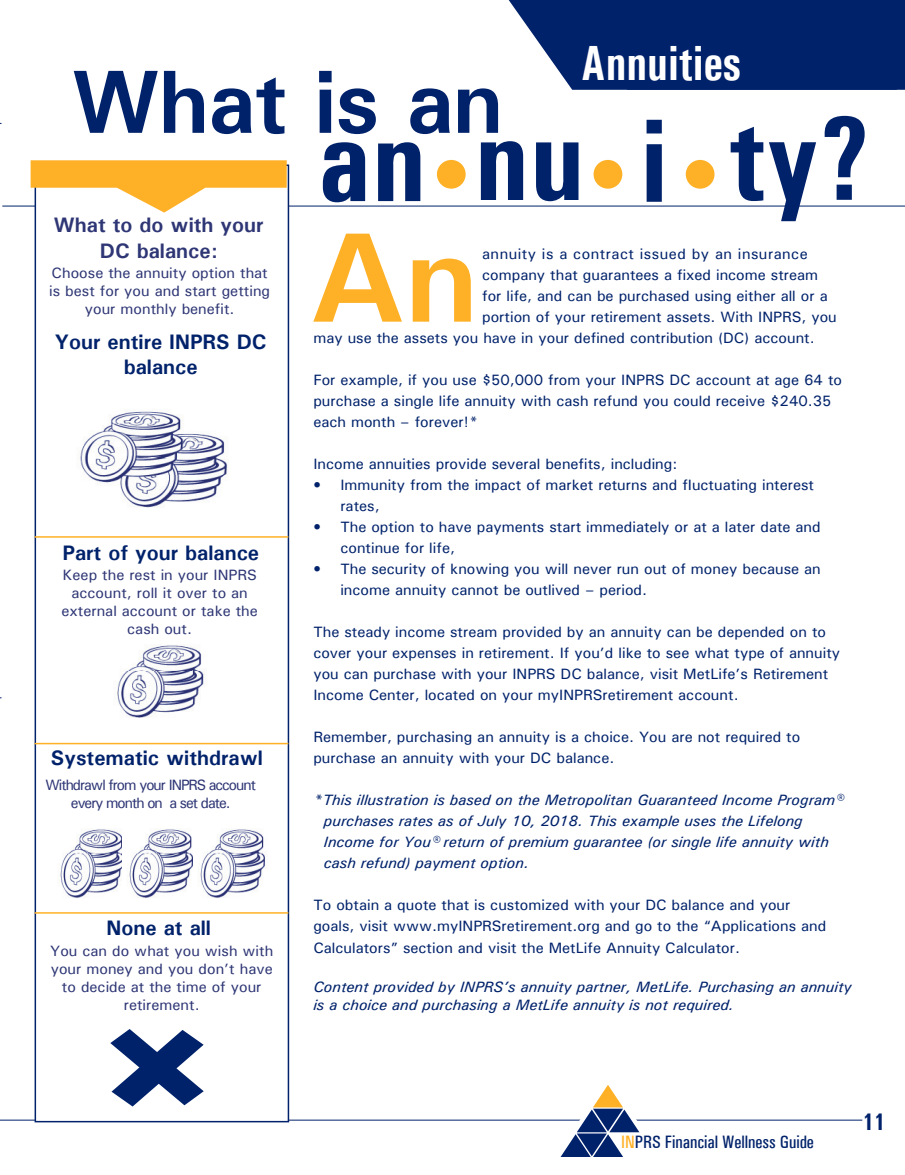
<style>
.page{position:relative;width:905px;height:1175px;background:#fff}
.page>*{position:absolute;margin:0;border:0;box-sizing:border-box;transform-origin:0 0}
.t1{font:700 127.95px "Univers";color:#feb127}
.t2{font:700 condensed 120px "Univers";color:#00226b}
.t3{font:700 90px "Univers";letter-spacing:-.01em;color:#00226b}
.t4{font:700 condensed 49.5px "Univers";color:#fff;scale:.91 1}
.t5{font:700 condensed 24px "Univers";color:#00226b}
.t6{font:700 21px/25.2px "Univers";color:#00226b;text-align:center}
.t7{font:700 21px/25.2px "Univers";color:#2e3675;text-align:center}
.t8{font:500 condensed 18px "Univers";color:#00226b}
.t9{font:500 15px/21px "Univers";color:#00226b}
.t10{font:italic 500 15px/21px "Univers";color:#00226b}
.t11{font:500 15px/18px "Univers";color:#2e3675;text-align:center}
.t12{font:500 15px/18px "Univers";letter-spacing:-.07em;color:#2e3675;text-align:center;scale:.96 1}
.t13{font:500 15px "Univers";letter-spacing:.03em;color:#00226b}
.s1{color:#feb127}
</style>
<div class="page">
<hr style="left:0;top:1119px;width:862px;height:1px;background:#00226b">
<svg style="left:550px;top:1085px;width:116px;height:72px"></svg>
<hr style="left:2px;top:206px;width:902px;height:1px;background:#00226b">
<svg style="left:508px;top:0;width:396px;height:90px;background:#163577"></svg>
<div style="left:35px;top:164px;width:254px;height:958px;background:#fff;border:2px solid #00226b"></div>
<svg style="left:30px;top:160px;width:257px;height:53px"></svg>
<hr style="left:35px;top:536px;width:253px;height:1px;background:#feb127">
<hr style="left:35px;top:743px;width:253px;height:1px;background:#feb127">
<img style="left:117px;top:645px;width:87px;height:73px">
<svg style="left:110px;top:1029px;width:94px;height:77px"></svg>
<div style="left:437px;top:160px;width:28px;height:29px;background:#feb127;border-radius:50%"></div>
<div style="left:593px;top:160px;width:29px;height:29px;background:#feb127;border-radius:50%"></div>
<div style="left:685px;top:160px;width:29px;height:29px;background:#feb127;border-radius:50%"></div>
<hr style="left:35px;top:912px;width:253px;height:1px;background:#feb127">
<img style="left:60px;top:829px;width:62px;height:69px">
<img style="left:129px;top:829px;width:64px;height:69px">
<img style="left:200px;top:829px;width:65px;height:69px">
<img style="left:80px;top:411px;width:148px;height:97px">
<p class="t4" style="left:581px;top:33px;width:177px">Annuities</p>
<p class="t3" style="left:72px;top:45px;width:433px">What is an</p>
<p class="t2" style="left:639px;top:88px;width:30px">i</p>
<p class="t2" style="left:728px;top:86px;width:145px">ty?</p>
<p class="t2" style="left:318px;top:87px;width:268px">an nu</p>
<p class="t7" style="left:54px;top:212px;width:211px">What to do with your<br>DC balance:</p>
<p class="t1" style="left:311px;top:196px;width:169px">An</p>
<p class="t13" style="left:482px;top:244px;width:327px">annuity is a contract issued by an insurance</p>
<p class="t9" style="left:482px;top:264px;width:337px">company that guarantees a fixed income stream</p>
<p class="t9" style="left:482px;top:285px;width:347px">for life, and can be purchased using either all or a</p>
<p class="t9" style="left:482px;top:306px;width:356px">portion of your retirement assets. With INPRS, you</p>
<p class="t9" style="left:313px;top:327px;width:503px">may use the assets you have in your defined contribution (DC) account.</p>
<p class="t9" style="left:313px;top:369px;width:530px">For example, if you use $50,000 from your INPRS DC account at age 64 to purchase a single life annuity with cash refund you could receive $240.35 each month – forever!*</p>
<p class="t9" style="left:313px;top:453px;width:365px">Income annuities provide several benefits, including:</p>
<p class="t9" style="left:340px;top:474px;width:475px;text-indent:-27px">• Immunity from the impact of market returns and fIuctuating interest rates,</p>
<p class="t9" style="left:340px;top:516px;width:482px;text-indent:-27px">• The option to have payments start immediately or at a later date and continue for life,</p>
<p class="t9" style="left:340px;top:558px;width:482px;text-indent:-27px">• The security of knowing you will never run out of money because an income annuity cannot be outlived – period.</p>
<p class="t9" style="left:313px;top:621px;width:528px">The steady income stream provided by an annuity can be depended on to cover your expenses in retirement. If you’d like to see what type of annuity you can purchase with your INPRS DC balance, visit MetLife’s Retirement Income Center, located on your myINPRSretirement account.</p>
<p class="t9" style="left:313px;top:726px;width:488px">Remember, purchasing an annuity is a choice. You are not required to purchase an annuity with your DC balance.</p>
<p class="t10" style="left:313px;top:788px;width:530px">*This illustration is based on the Metropolitan Guaranteed Income Program®</p>
<p class="t10" style="left:324px;top:809px;width:506px">purchases rates as of July 10, 2018. This example uses the Lifelong<br>Income for You® return of premium guarantee (or single life annuity with cash refund) payment option.</p>
<p class="t9" style="left:313px;top:893px;width:514px">To obtain a quote that is customized with your DC balance and your goals, visit www.myINPRSretirement.org and go to the “Applications and<br>Calculators” section and visit the MetLife Annuity Calculator.</p>
<p class="t10" style="left:313px;top:977px;width:540px;line-height:18px">Content provided by INPRS’s annuity partner, MetLife. Purchasing an annuity is a choice and purchasing a MetLife annuity is not required.</p>
<p class="t11" style="left:49px;top:264px;width:222px">Choose the annuity option that is best for you and start getting your monthly benefit.</p>
<p class="t6" style="left:55px;top:329px;width:213px">Your entire INPRS DC balance</p>
<p class="t6" style="left:63px;top:539px;width:198px">Part of your balance</p>
<p class="t11" style="left:62px;top:566px;width:198px">Keep the rest in your INPRS account, roll it over to an external account or take the cash out.</p>
<p class="t6" style="left:51px;top:744px;width:213px">Systematic withdrawl</p>
<p class="t12" style="left:46px;top:775px;width:221px">Withdrawl from your INPRS account every month on a set date.</p>
<p class="t6" style="left:106px;top:915px;width:106px">None at all</p>
<p class="t11" style="left:50px;top:941px;width:225px">You can do what you wish with your money and you don’t have to decide at the time of your retirement.</p>
<p class="t8" style="left:621px;top:1131px;width:194px"><span class="s1">IN</span>PRS Financial Wellness Guide</p>
<h3 class="t5" style="left:862px;top:1106px;width:24px">11</h3>
</div>
